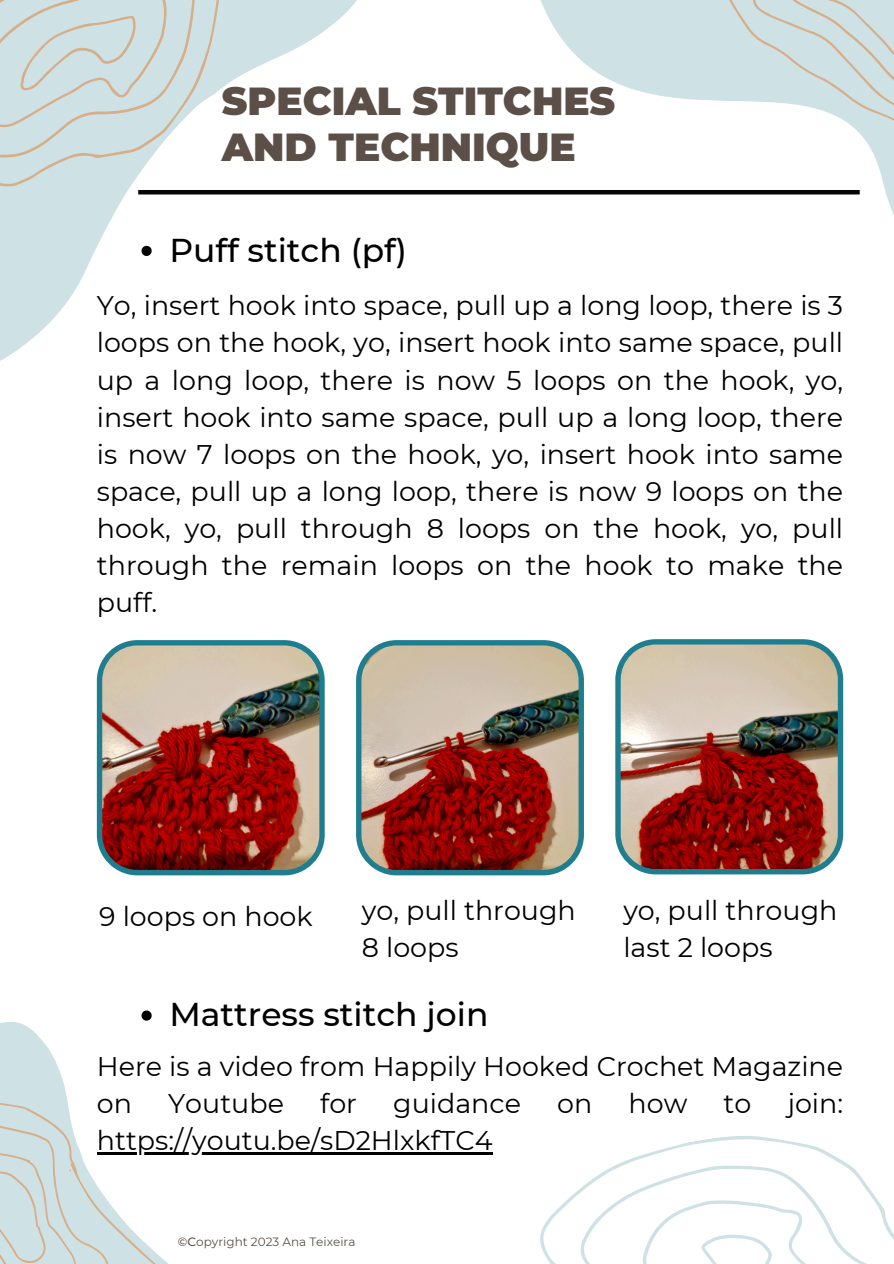
<style>
.page{position:relative;width:894px;height:1264px;background:#fff}
.page>*{position:absolute;margin:0;border:0;box-sizing:border-box;transform-origin:0 0}
.t1{font:900 39px/46.2px "Montserrat";color:#5b4f47}
.t2{font:500 33px "Montserrat";color:#000}
.t3{font:27px/37.2px "Montserrat";color:#000}
.t4{font:12px "Montserrat";color:#5b4f47}
.s1{font-weight:500}
</style>
<div class="page">
<svg style="left:0;top:0;width:470px;height:361px"></svg>
<svg style="left:511px;top:0;width:382px;height:213px"></svg>
<svg style="left:0;top:0;width:247px;height:232px;fill:#cee1e4"></svg>
<svg style="left:698px;top:0;width:195px;height:189px"></svg>
<svg style="left:0;top:1020px;width:322px;height:135px"></svg>
<svg style="left:0;top:1068px;width:172px;height:195px"></svg>
<hr style="left:138px;top:190px;width:721px;height:4px;background:#070404">
<hr style="left:97px;top:1152px;width:395px;height:2px;background:#000">
<svg style="left:540px;top:1136px;width:353px;height:127px"></svg>
<img style="left:97px;top:640px;width:227px;height:235px">
<svg style="left:141px;top:246px;width:11px;height:10px"></svg>
<svg style="left:141px;top:1010px;width:11px;height:10px"></svg>
<img style="left:356px;top:640px;width:227px;height:235px">
<img style="left:615px;top:639px;width:227px;height:235px">
<p class="t1" style="left:222px;top:78px;width:395px">SPECIAL STITCHES<br>AND TECHNIQUE</p>
<p class="t2" style="left:169px;top:230px;width:239px">Puff stitch (pf)</p>
<p class="t3" style="left:97px;top:287px;width:747px;text-align:justify">Yo, insert hook into space, pull up a long loop, there is 3 loops on the hook, yo, insert hook into same space, pull up a long loop, there is now 5 loops on the hook, yo, insert hook into same space, pull up a long loop, there is now 7 loops on the hook, yo, insert hook into same space, pull up a long loop, there is now 9 loops on the hook, yo, pull through 8 loops on the hook, yo, pull through the remain loops on the hook to make the puff.</p>
<h3 class="t3" style="left:99px;top:897px;width:215px">9 loops on hook</h3>
<h3 class="t3" style="left:362px;top:891px;width:215px">yo, pull through<br>8 loops</h3>
<h3 class="t3" style="left:623px;top:891px;width:215px">yo, pull through last 2 loops</h3>
<h3 class="t2" style="left:169px;top:994px;width:320px">Mattress stitch join</h3>
<p class="t3" style="left:97px;top:1047px;width:747px">Here is a video from Happily Hooked Crochet Magazine on</p>
<p class="t3" style="left:168px;top:1084px;width:117px">Youtube</p>
<p class="t3" style="left:320px;top:1084px;width:38px">for</p>
<p class="t3" style="left:393px;top:1084px;width:129px">guidance</p>
<p class="t3" style="left:557px;top:1084px;width:37px">on</p>
<p class="t3" style="left:628px;top:1084px;width:60px">how</p>
<p class="t3" style="left:723px;top:1084px;width:29px">to</p>
<p class="t3" style="left:787px;top:1084px;width:57px">join:</p>
<p class="t3" style="left:97px;top:1121px;width:397px">https://youtu.be/sD2HlxkfTC4</p>
<h1 class="t4" style="left:178px;top:1233px;width:179px"><span class="s1">©C</span>opyright 2023 Ana Teixeira</h1>
</div>
